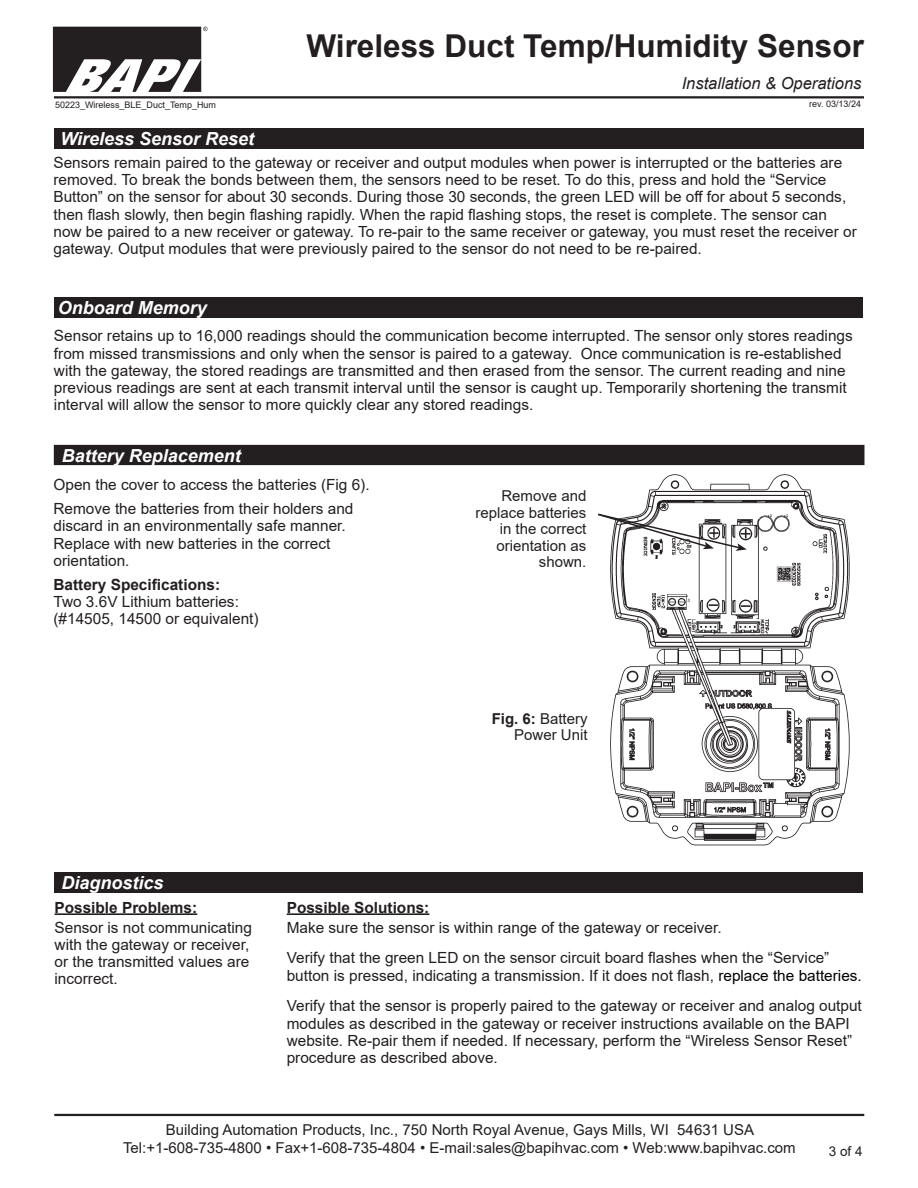
<style>
.page{position:relative;width:918px;height:1188px;background:#fff}
.page>*{position:absolute;margin:0;border:0;box-sizing:border-box;transform-origin:0 0}
.t1{font:700 31.5px "Arial";color:#231f20}
.Datasheet_Section_Title{font:italic 700 18px "Arial";color:#fff}
.t2{font:italic 16.5px "Arial";color:#231f20}
.t3{font:15.3px/17.2px "Arial";color:#231f20}
.t4{font:700 15.3px "Arial";color:#231f20}
.t5{font:15px/16.5px "Arial";color:#231f20;text-align:right}
.t6{font:13.5px "Arial";color:#231f20}
.t7{font:9px "Arial";color:#231f20}
.s1{font-weight:700}
.s2{color:#000}
</style>
<div class="page">
<hr style="left:54px;top:1114px;width:810px;height:2px;background:#231f20">
<img style="left:53px;top:27px;width:155px;height:65px">
<hr style="left:54px;top:96px;width:810px;height:2px;background:#231f20">
<div style="left:55px;top:446px;width:809px;height:18px;background:#231f20"></div>
<div style="left:54px;top:445px;width:810px;height:20px;border:2px solid #231f20"></div>
<img style="left:610px;top:474px;width:240px;height:372px">
<svg style="left:598px;top:513px;width:149px;height:38px"></svg>
<div style="left:54px;top:129px;width:810px;height:20px;background:#231f20"></div>
<div style="left:54px;top:298px;width:809px;height:20px;background:#231f20"></div>
<hr style="left:55px;top:913px;width:142px;height:2px;background:#231f20">
<div style="left:54px;top:872px;width:809px;height:20px;background:#231f20"></div>
<hr style="left:287px;top:913px;width:142px;height:2px;background:#231f20">
<h1 class="t1" style="left:306px;top:24px;width:559px">Wireless Duct Temp/Humidity Sensor</h1>
<p class="t2" style="left:682px;top:73px;width:181px">Installation &amp; Operations</p>
<p class="t7" style="left:55px;top:98px;width:163px">50223_Wireless_BLE_Duct_Temp_Hum</p>
<p class="t7" style="left:809px;top:98px;width:53px">rev. 03/13/24</p>
<p class="Datasheet_Section_Title" style="left:60px;top:127px;width:195px">Wireless Sensor Reset</p>
<p class="t3" style="left:54px;top:154px;width:805px">Sensors remain paired to the gateway or receiver and output modules when power is interrupted or the batteries are removed. To break the bonds between them, the sensors need to be reset. To do this, press and hold the “Service Button” on the sensor for about 30 seconds. During those 30 seconds, the green LED will be off for about 5 seconds, then flash slowly, then begin flashing rapidly. When the rapid flashing stops, the reset is complete. The sensor can now be paired to a new receiver or gateway. To re-pair to the same receiver or gateway, you must reset the receiver or gateway. Output modules that were previously paired to the sensor do not need to be re-paired.</p>
<p class="Datasheet_Section_Title" style="left:58px;top:296px;width:151px">Onboard Memory</p>
<p class="t3" style="left:54px;top:327px;width:800px">Sensor retains up to 16,000 readings should the communication become interrupted. The sensor only stores readings from missed transmissions and only when the sensor is paired to a gateway. Once communication is re-established with the gateway, the stored readings are transmitted and then erased from the sensor. The current reading and nine previous readings are sent at each transmit interval until the sensor is caught up. Temporarily shortening the transmit interval will allow the sensor to more quickly clear any stored readings.</p>
<p class="Datasheet_Section_Title" style="left:62px;top:443px;width:181px">Battery Replacement</p>
<p class="t3" style="left:54px;top:476px;width:318px">Open the cover to access the batteries (Fig 6).</p>
<p class="t3" style="left:54px;top:500px;width:301px">Remove the batteries from their holders and discard in an environmentally safe manner.<br>Replace with new batteries in the correct orientation.</p>
<p class="t4" style="left:54px;top:574px;width:168px">Battery Specifications:</p>
<p class="t3" style="left:54px;top:593px;width:207px">Two 3.6V Lithium batteries: (#14505, 14500 or equivalent)</p>
<p class="Datasheet_Section_Title" style="left:61px;top:870px;width:104px">Diagnostics</p>
<p class="t5" style="left:476px;top:488px;width:112px">Remove and replace batteries in the correct orientation as shown.</p>
<p class="t5" style="left:492px;top:710px;width:97px"><span class="s1">Fig. 6:</span> Battery<br>Power Unit</p>
<p class="t4" style="left:55px;top:896px;width:144px">Possible Problems:</p>
<p class="t3" style="left:55px;top:918px;width:199px">Sensor is not communicating with the gateway or receiver, or the transmitted values are incorrect.</p>
<p class="t4" style="left:287px;top:896px;width:144px">Possible Solutions:</p>
<p class="t3" style="left:287px;top:918px;width:436px">Make sure the sensor is within range of the gateway or receiver.</p>
<p class="t3" style="left:287px;top:949px;width:577px">Verify that the green LED on the sensor circuit board flashes when the “Service” button is pressed, indicating a transmission. If it does not flash, <span class="s2">replace the batteries.</span></p>
<p class="t3" style="left:287px;top:997px;width:577px">Verify that the sensor is properly paired to the gateway or receiver and analog output modules as described in the gateway or receiver instructions available on the BAPI website. Re-pair them if needed. If necessary, perform the “Wireless Sensor Reset” procedure as described above.</p>
<p class="t5" style="left:123px;top:1121px;width:674px;line-height:18px;text-align:center">Building Automation Products, Inc., 750 North Royal Avenue, Gays Mills, WI 54631 USA<br>Tel:+1-608-735-4800 • Fax+1-608-735-4804 • E-mail:sales@bapihvac.com • Web:www.bapihvac.com</p>
<p class="t6" style="left:829px;top:1142px;width:35px">3 of 4</p>
</div>
